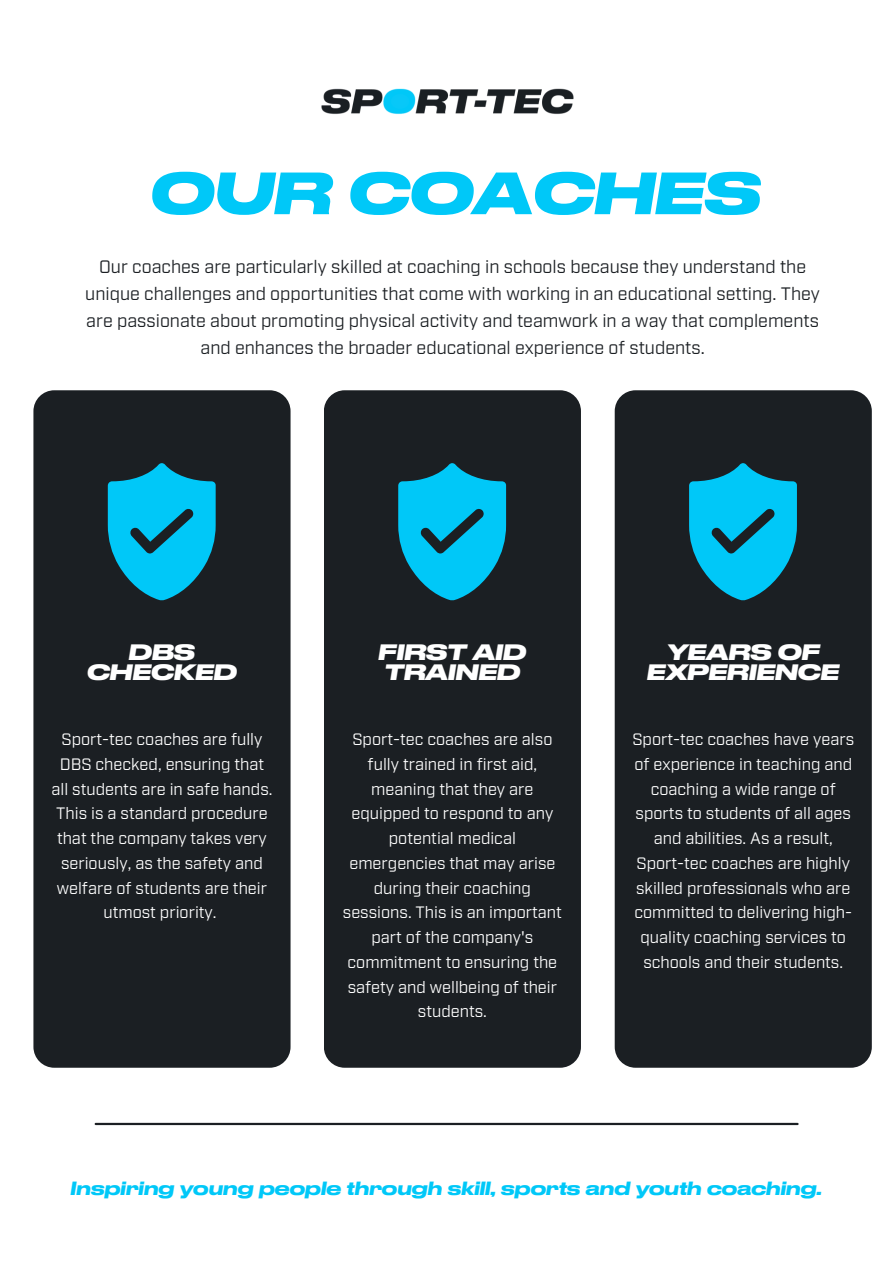
<style>
.page{position:relative;width:893px;height:1264px;background:#fff}
.page>*{position:absolute;margin:0;border:0;box-sizing:border-box;transform-origin:0 0}
.t1{font:italic 700 55.95px "Druk Wide Trial";color:#00c8f8}
.t2{font:italic 700 21px/20.2px "Druk Wide Trial";color:#fff;text-align:center}
.t3{font:18px/27px "Industry Test";color:#1b1f23;text-align:center}
.t4{font:italic 500 18px "Druk Wide Trial";color:#00c8f8}
.t5{font:16.5px/24.8px "Industry Test";color:#fff;text-align:center}
.s1{font-family:"Noto Sans"}
</style>
<div class="page">
<div style="left:33px;top:390px;width:257px;height:677px;background:#1b1f23;border-radius:21px"></div>
<hr style="left:96px;top:1122px;width:701px;height:3px;background:#1b1f23">
<img style="left:321px;top:88px;width:253px;height:26px">
<svg style="left:108px;top:463px;width:108px;height:137px"></svg>
<div style="left:324px;top:390px;width:257px;height:677px;background:#1b1f23;border-radius:21px"></div>
<svg style="left:398px;top:463px;width:108px;height:137px"></svg>
<div style="left:614px;top:390px;width:257px;height:677px;background:#1b1f23;border-radius:21px"></div>
<svg style="left:689px;top:463px;width:108px;height:137px"></svg>
<h1 class="t1" style="left:150px;top:169px;width:611px">OUR COACHES</h1>
<p class="t3" style="left:85px;top:252px;width:736px">Our coaches are particularly skilled at coaching in schools because they understand the unique challenges and opportunities that come with working in an educational setting. They are passionate about promoting physical activity and teamwork in a way that complements and enhances the broader educational experience of students.</p>
<p class="t2" style="left:87px;top:643px;width:151px">DBS<br>CHECKED</p>
<p class="t5" style="left:51px;top:725px;width:222px">Sport-tec coaches are fully<br>DBS checked, ensuring that all students are in safe hands.<br>This is a standard procedure that the company takes very seriously, as the safety and welfare of students are their utmost priority.</p>
<p class="t2" style="left:378px;top:643px;width:149px;text-align:left">FIRST AID<br>TRAINED</p>
<p class="t5" style="left:343px;top:725px;width:220px">Sport-tec coaches are also fully trained in first aid, meaning that they are equipped to respond to any potential medical emergencies that may arise during their coaching sessions. This is an important part of the company<span class="s1">'</span>s commitment to ensuring the safety and wellbeing of their students.</p>
<p class="t2" style="left:647px;top:643px;width:194px">YEARS OF<br>EXPERIENCE</p>
<p class="t5" style="left:632px;top:725px;width:223px">Sport-tec coaches have years of experience in teaching and coaching a wide range of sports to students of all ages and abilities. As a result,<br>Sport-tec coaches are highly skilled professionals who are committed to delivering high&shy;quality coaching services to schools and their students.</p>
<p class="t4" style="left:70px;top:1180px;width:753px">Inspiring young people through skill, sports and youth coaching.</p>
</div>
